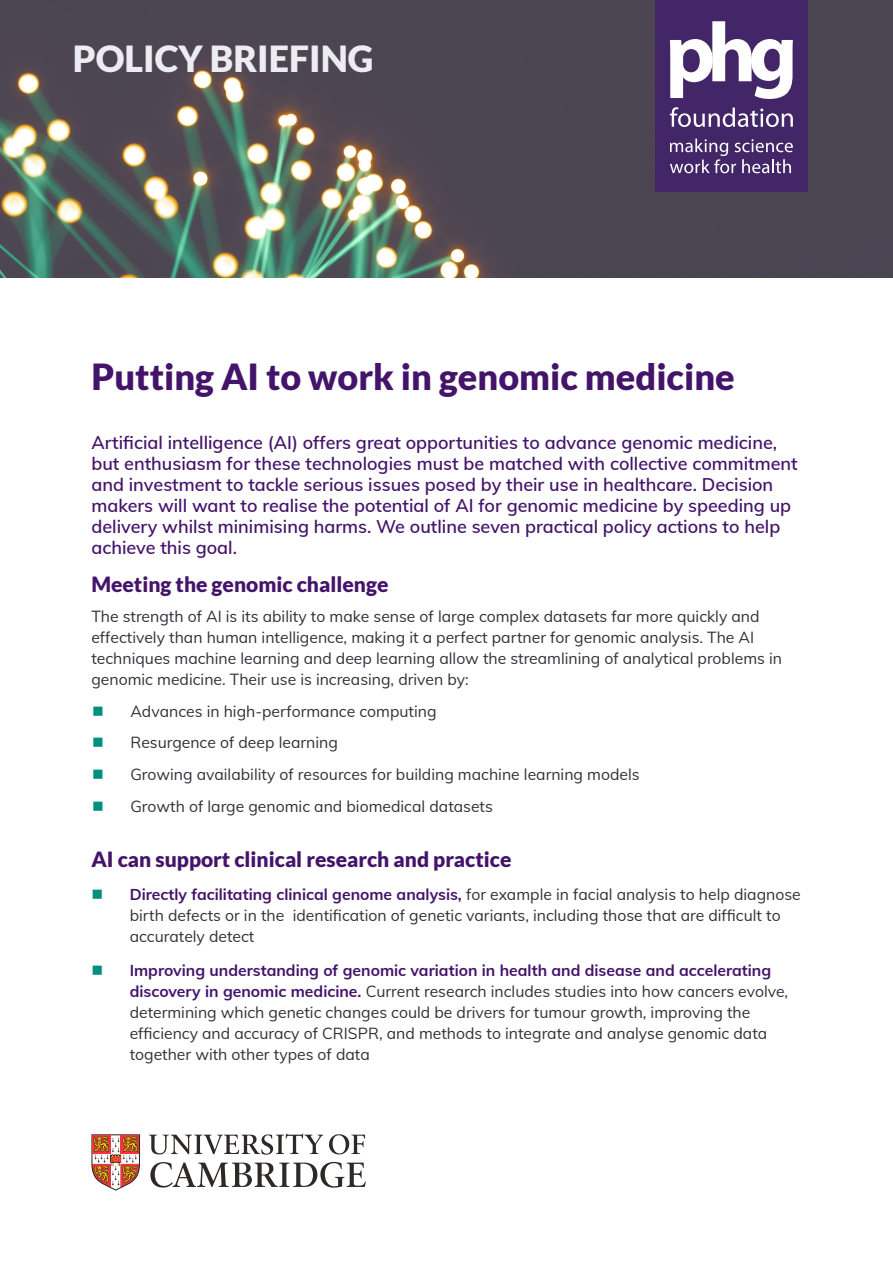
<style>
.page{position:relative;width:893px;height:1263px;background:#fff}
.page>*{position:absolute;margin:0;border:0;box-sizing:border-box;transform-origin:0 0}
.Introduction{font:900 36px "Lato";color:#44146b}
.t1{font:900 36px "Lato";color:#eeecf3}
.subheadings{font:900 21px "Lato";color:#44146b}
.Introduction-2{font:600 18px/21px "Muli";color:#44146b}
.t2{font:15.75px/21px "Muli";color:#352f38}
.s1{font-weight:700;color:#44146b}
</style>
<div class="page">
<img style="left:0;top:0;width:893px;height:277px">
<svg style="left:91px;top:1134px;width:49px;height:57px"></svg>
<svg style="left:329px;top:1134px;width:36px;height:20px"></svg>
<svg style="left:150px;top:1162px;width:216px;height:25px"></svg>
<svg style="left:149px;top:1134px;width:174px;height:21px"></svg>
<div style="left:655px;top:0;width:152px;height:192px;background:#422667"></div>
<svg style="left:670px;top:21px;width:123px;height:78px"></svg>
<svg style="left:670px;top:107px;width:123px;height:20px"></svg>
<svg style="left:670px;top:139px;width:123px;height:34px"></svg>
<h1 class="t1" style="left:73px;top:37px;width:302px">POLICY BRIEFING</h1>
<p class="Introduction" style="left:91px;top:356px;width:645px">Putting AI to work in genomic medicine</p>
<p class="Introduction-2" style="left:91px;top:432px;width:708px">Artificial intelligence (AI) offers great opportunities to advance genomic medicine, but enthusiasm for these technologies must be matched with collective commitment and investment to tackle serious issues posed by their use in healthcare. Decision makers will want to realise the potential of AI for genomic medicine by speeding up delivery whilst minimising harms. We outline seven practical policy actions to help achieve this goal.</p>
<p class="subheadings" style="left:91px;top:572px;width:299px">Meeting the genomic challenge</p>
<p class="t2" style="left:91px;top:605px;width:692px">The strength of AI is its ability to make sense of large complex datasets far more quickly and effectively than human intelligence, making it a perfect partner for genomic analysis. The AI techniques machine learning and deep learning allow the streamlining of analytical problems in genomic medicine. Their use is increasing, driven by:</p>
<p class="t2" style="left:130px;top:700px;width:308px">Advances in high-performance computing</p>
<p class="t2" style="left:130px;top:731px;width:209px">Resurgence of deep learning</p>
<p class="t2" style="left:130px;top:763px;width:511px">Growing availability of resources for building machine learning models</p>
<p class="t2" style="left:130px;top:795px;width:364px">Growth of large genomic and biomedical datasets</p>
<p class="subheadings" style="left:91px;top:846px;width:421px">AI can support clinical research and practice</p>
<p class="t2" style="left:130px;top:883px;width:673px"><span class="s1">Directly facilitating clinical genome analysis,</span> for example in facial analysis to help diagnose birth defects or in the identification of genetic variants, including those that are difficult to accurately detect</p>
<p class="t2" style="left:130px;top:959px;width:660px"><span class="s1">Improving understanding of genomic variation in health and disease and accelerating discovery in genomic medicine.</span> Current research includes studies into how cancers evolve, determining which genetic changes could be drivers for tumour growth, improving the efficiency and accuracy of CRISPR, and methods to integrate and analyse genomic data together with other types of data</p>
</div>
